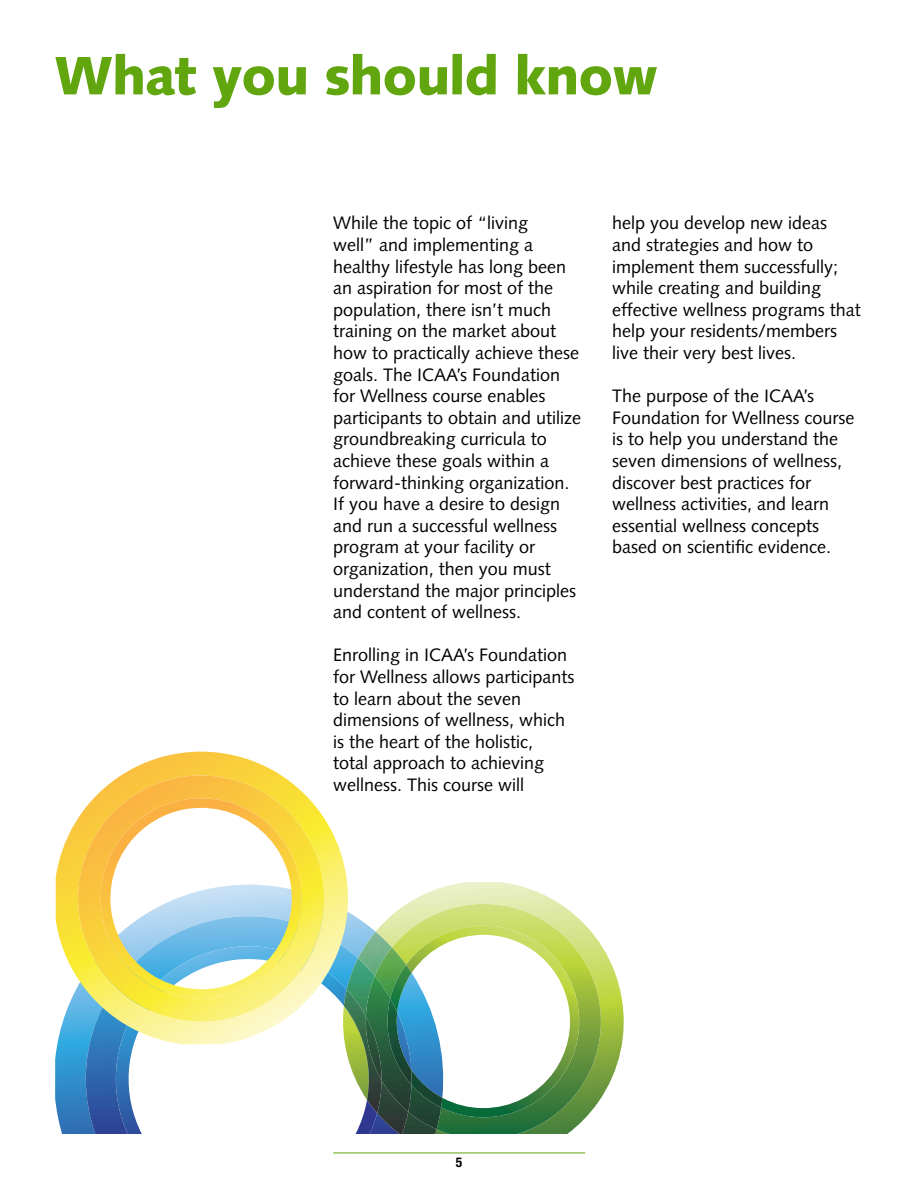
<style>
.page{position:relative;width:918px;height:1188px;background:#fff}
.page>*{position:absolute;margin:0;border:0;box-sizing:border-box;transform-origin:0 0}
.t1{font:900 54px "Syntax";letter-spacing:-.02em;color:#61a60e}
.t2{font:18px/21.6px "Syntax";color:#000}
.t3{font:700 condensed 13.5px "Helvetica Neue";color:#000}
</style>
<div class="page">
<hr style="left:333px;top:1153px;width:252px;height:1px;background:#61a60e">
<svg style="left:55px;top:885px;width:31px;height:249px;background:#4495cc"></svg>
<svg style="left:86px;top:1044px;width:30px;height:90px;background:#2f61a9"></svg>
<svg style="left:116px;top:1044px;width:105px;height:90px"></svg>
<svg style="left:368px;top:882px;width:256px;height:216px"></svg>
<img style="left:368px;top:932px;width:24px;height:26px">
<img style="left:355px;top:958px;width:37px;height:176px">
<img style="left:345px;top:1044px;width:30px;height:69px">
<svg style="left:392px;top:904px;width:209px;height:230px;background:#a1bf75"></svg>
<img style="left:375px;top:948px;width:66px;height:181px">
<img style="left:366px;top:976px;width:40px;height:136px">
<img style="left:366px;top:1017px;width:16px;height:63px">
<svg style="left:406px;top:926px;width:176px;height:191px"></svg>
<img style="left:390px;top:965px;width:52px;height:143px">
<img style="left:388px;top:999px;width:24px;height:86px">
<svg style="left:56px;top:752px;width:312px;height:292px"></svg>
<svg style="left:78px;top:776px;width:246px;height:246px;background:#f3df71"></svg>
<svg style="left:98px;top:798px;width:206px;height:201px"></svg>
<h1 class="t1" style="left:54px;top:44px;width:606px">What you should know</h1>
<p class="t2" style="left:333px;top:212px;width:250px">While the topic of “living<br>well” and implementing a healthy lifestyle has long been an aspiration for most of the population, there isn’t much training on the market about how to practically achieve these goals. The ICAA’s Foundation for Wellness course enables participants to obtain and utilize groundbreaking curricula to achieve these goals within a forward-thinking organization.<br>If you have a desire to design and run a successful wellness program at your facility or organization, then you must understand the major principles and content of wellness.</p>
<p class="t2" style="left:333px;top:644px;width:243px">Enrolling in ICAA’s Foundation for Wellness allows participants to learn about the seven dimensions of wellness, which is the heart of the holistic,<br>total approach to achieving wellness. This course will</p>
<p class="t2" style="left:612px;top:212px;width:250px">help you develop new ideas and strategies and how to implement them successfully; while creating and building effective wellness programs that help your residents/members live their very best lives.</p>
<p class="t2" style="left:612px;top:385px;width:244px">The purpose of the ICAA’s<br>Foundation for Wellness course is to help you understand the seven dimensions of wellness, discover best practices for wellness activities, and learn essential wellness concepts based on scientific evidence.</p>
<p class="t3" style="left:456px;top:1154px;width:8px">5</p>
</div>
